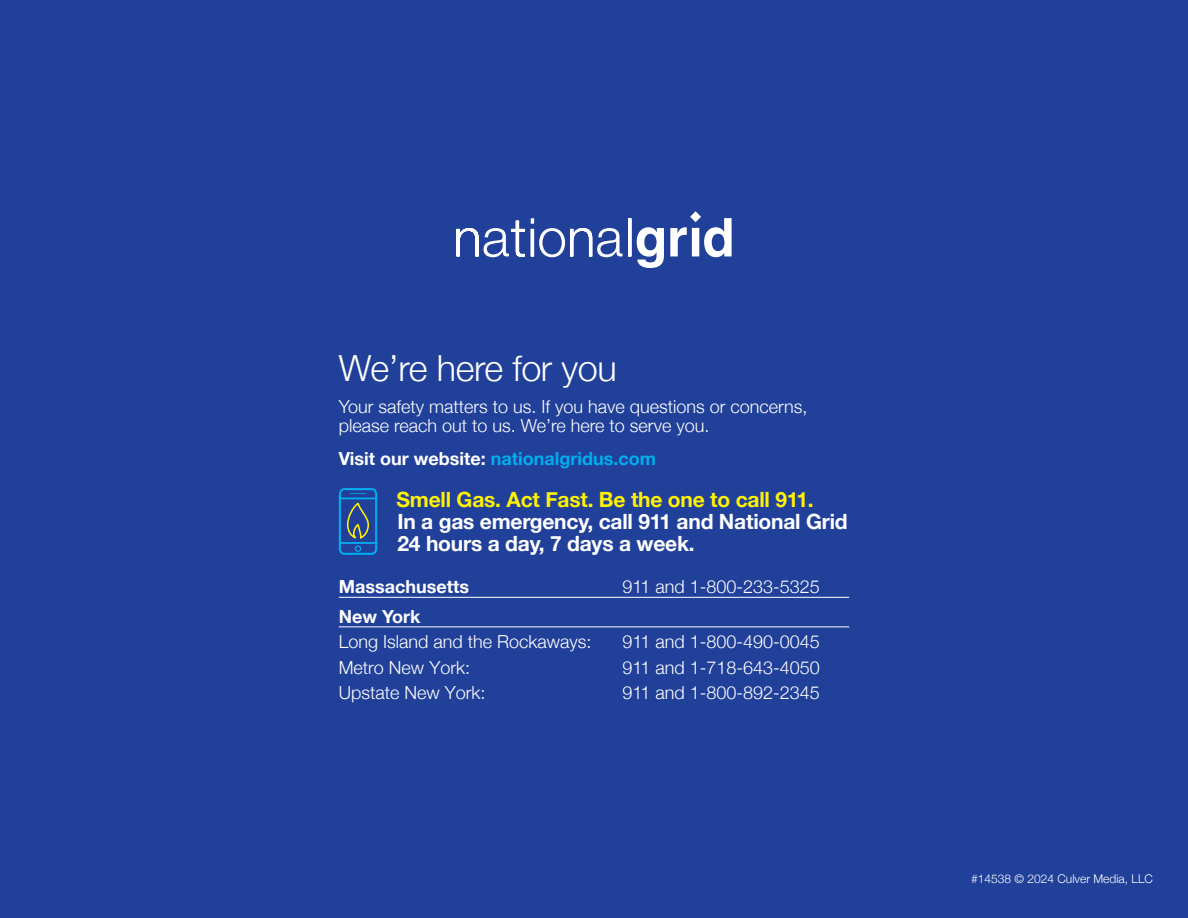
<style>
.page{position:relative;width:1188px;height:918px;background:#21409a}
.page>*{position:absolute;margin:0;border:0;box-sizing:border-box;transform-origin:0 0}
.Heading{font:300 36px "Helvetica Neue";letter-spacing:-.01em;color:#fff}
.Subhead{font:700 21px/22px "Helvetica Neue";letter-spacing:-.01em;color:#fff}
.Body_copy{font:300 18px/18.9px "Helvetica Neue";color:#fff}
.Body_copy-2{font:700 18px "Helvetica Neue";color:#00aeef}
.Smell_Gas_-_state_header{font:700 18px "Helvetica Neue";color:#fff}
.Smell_Gas_-_state_header-2{font:300 18px "Helvetica Neue";color:#fff}
.t1{font:300 12px "Helvetica Neue";color:#fff}
.s1{color:#fff}
.s2{color:#fff203}
</style>
<div class="page">
<svg style="left:456px;top:211px;width:276px;height:57px"></svg>
<hr style="left:339px;top:597px;width:510px;height:1px;background:#fff">
<hr style="left:339px;top:626px;width:510px;height:1px;background:#fff">
<svg style="left:339px;top:488px;width:38px;height:67px"></svg>
<p class="Heading" style="left:339px;top:339px;width:280px">We’re here for you</p>
<p class="Body_copy" style="left:339px;top:396px;width:470px">Your safety matters to us. If you have questions or concerns, please reach out to us. We’re here to serve you.</p>
<p class="Body_copy-2" style="left:339px;top:444px;width:319px"><span class="s1">Visit our website:</span> nationalgridus.com</p>
<p class="Subhead" style="left:397px;top:489px;width:453px"><span class="s2">Smell Gas. Act Fast. Be the one to call 911.<br></span>In a gas emergency, call 911 and National Grid<br>24 hours a day, 7 days a week.</p>
<p class="Smell_Gas_-_state_header" style="left:339px;top:572px;width:132px">Massachusetts</p>
<p class="Smell_Gas_-_state_header-2" style="left:622px;top:572px;width:199px">911 and 1-800-233-5325</p>
<p class="Smell_Gas_-_state_header" style="left:339px;top:602px;width:83px">New York</p>
<p class="Body_copy" style="left:339px;top:631px;width:254px">Long Island and the Rockaways:</p>
<p class="Body_copy" style="left:622px;top:631px;width:199px">911 and 1-800-490-0045</p>
<p class="Body_copy" style="left:339px;top:657px;width:133px">Metro New York:</p>
<p class="Body_copy" style="left:622px;top:657px;width:199px">911 and 1-718-643-4050</p>
<p class="Body_copy" style="left:339px;top:682px;width:148px">Upstate New York:</p>
<p class="Body_copy" style="left:622px;top:682px;width:199px">911 and 1-800-892-2345</p>
<p class="t1" style="left:971px;top:869px;width:183px">#14538 © 2024 Culver Media, LLC</p>
<p class="Smell_Gas_-_state_header" style="left:1110px;top:869px;width:22px">10</p>
</div>
